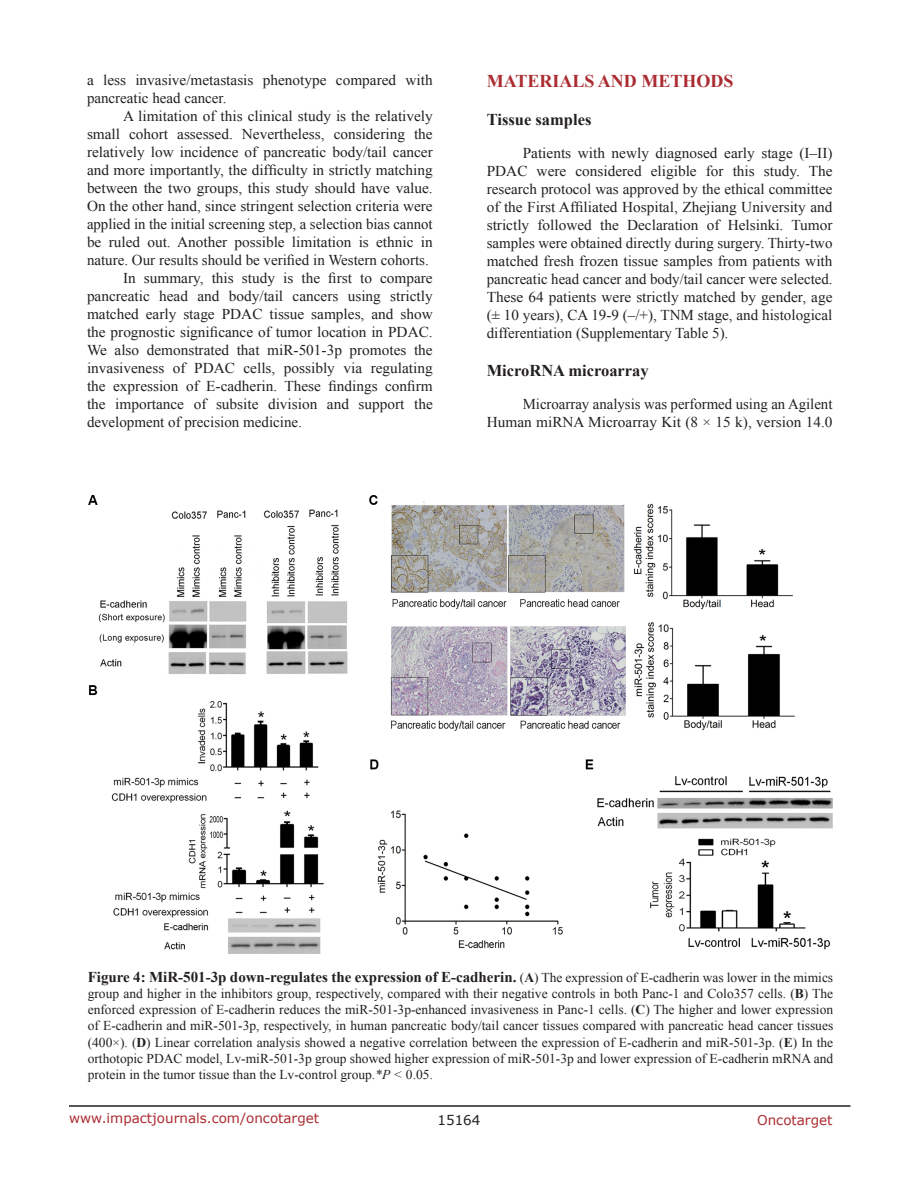
<style>
.page{position:relative;width:918px;height:1188px;background:#fff}
.page>*{position:absolute;margin:0;border:0;box-sizing:border-box;transform-origin:0 0}
.Heading{font:700 18px "Times New Roman";color:#ac2b31}
.SubHeading_middle{font:700 16.5px "Times New Roman";color:#231f20}
.SubHeading{font:700 16.5px "Times New Roman";color:#231f20}
.BodyText{font:15px/18px "Times New Roman";color:#231f20;text-align:justify}
.FigureText{font:700 15px "Times New Roman";color:#231f20}
.FigureText-2{font:13.5px/16.2px "Times New Roman";color:#231f20;text-align:justify}
.t1{font:13.5px "Verdana";color:#ac2b31}
.t2{font:13.5px "Verdana";color:#231f20}
.s1{font-weight:400;font-size:13.5px}
.s2{font-size:13.5px}
.s3{font-weight:700}
.s4{font-style:italic}
</style>
<div class="page">
<hr style="left:69px;top:1105px;width:781px;height:2px;background:#231f20">
<img style="left:88px;top:495px;width:745px;height:459px">
<p class="BodyText" style="left:87px;top:71px;width:347px">a less invasive/metastasis phenotype compared with pancreatic head cancer.</p>
<p class="BodyText" style="left:87px;top:107px;width:347px;text-indent:36px">A limitation of this clinical study is the relatively small cohort assessed. Nevertheless, considering the relatively low incidence of pancreatic body/tail cancer and more importantly, the difficulty in strictly matching between the two groups, this study should have value.<br>On the other hand, since stringent selection criteria were applied in the initial screening step, a selection bias cannot be ruled out. Another possible limitation is ethnic in nature. Our results should be verified in Western cohorts.</p>
<p class="BodyText" style="left:87px;top:269px;width:347px;text-indent:36px">In summary, this study is the first to compare pancreatic head and body/tail cancers using strictly matched early stage PDAC tissue samples, and show the prognostic significance of tumor location in PDAC.<br>We also demonstrated that miR-501-3p promotes the invasiveness of PDAC cells, possibly via regulating the expression of E-cadherin. These findings confirm the importance of subsite division and support the development of precision medicine.</p>
<p class="Heading" style="left:487px;top:69px;width:248px">MATERIALS AND METHODS</p>
<p class="SubHeading" style="left:487px;top:108px;width:106px">Tissue samples</p>
<p class="BodyText" style="left:487px;top:144px;width:347px;text-indent:36px">Patients with newly diagnosed early stage (I–II)<br>PDAC were considered eligible for this study. The research protocol was approved by the ethical committee of the First Affiliated Hospital, Zhejiang University and strictly followed the Declaration of Helsinki. Tumor samples were obtained directly during surgery. Thirty-two matched fresh frozen tissue samples from patients with pancreatic head cancer and body/tail cancer were selected.<br>These 64 patients were strictly matched by gender, age (± 10 years), CA 19-9 (–/+), TNM stage, and histological differentiation (Supplementary Table 5).</p>
<p class="SubHeading_middle" style="left:487px;top:359px;width:164px">MicroRNA microarray</p>
<p class="BodyText" style="left:487px;top:395px;width:347px;text-align:right">Microarray analysis was performed using an Agilent<br>Human miRNA Microarray Kit (8 × 15 k), version 14.0</p>
<p class="FigureText" style="left:88px;top:966px;width:747px">Figure 4: MiR-501-3p down-regulates the expression of E-cadherin. <span class="s1">(</span><span class="s2">A</span><span class="s1">) The expression of E-cadherin was lower in the mimics</span></p>
<p class="FigureText-2" style="left:88px;top:985px;width:747px">group and higher in the inhibitors group, respectively, compared with their negative controls in both Panc-1 and Colo357 cells. (<span class="s3">B</span>) The enforced expression of E-cadherin reduces the miR-501-3p-enhanced invasiveness in Panc-1 cells. (<span class="s3">C</span>) The higher and lower expression of E-cadherin and miR-501-3p, respectively, in human pancreatic body/tail cancer tissues compared with pancreatic head cancer tissues (400×). (<span class="s3">D</span>) Linear correlation analysis showed a negative correlation between the expression of E-cadherin and miR-501-3p. (<span class="s3">E</span>) In the orthotopic PDAC model, Lv-miR-501-3p group showed higher expression of miR-501-3p and lower expression of E-cadherin mRNA and protein in the tumor tissue than the Lv-control group.<span class="s4">*P &lt;</span> 0.05.</p>
<p class="t1" style="left:69px;top:1109px;width:252px">www.impactjournals.com/oncotarget</p>
<p class="t2" style="left:438px;top:1111px;width:44px">15164</p>
<p class="t1" style="left:757px;top:1111px;width:77px">Oncotarget</p>
</div>
